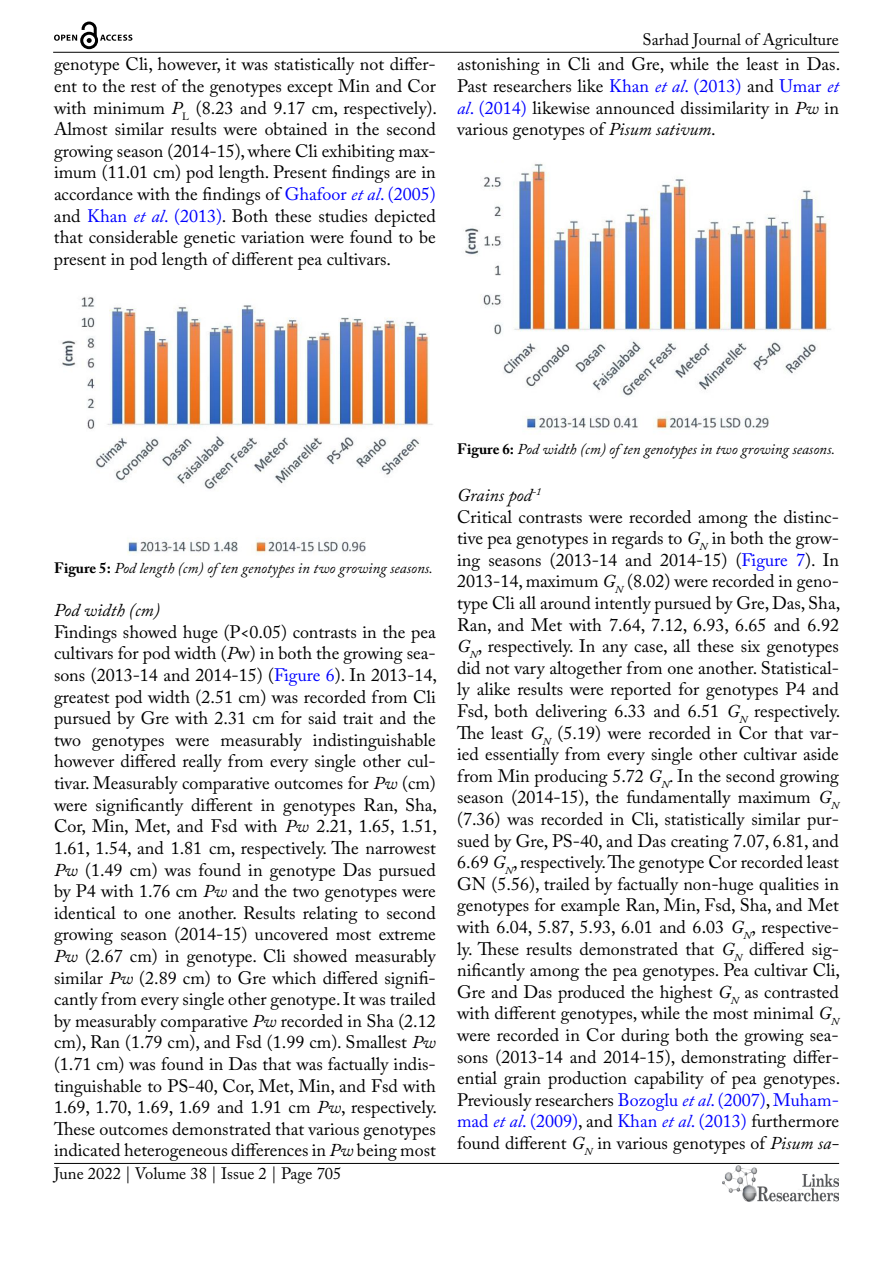
<style>
.page{position:relative;width:893px;height:1263px;background:#fff}
.page>*{position:absolute;margin:0;border:0;box-sizing:border-box;transform-origin:0 0}
.t1{font:18px/21.6px "Adobe Caslon Pro";color:#000;text-align:justify}
.t2{font:italic 18px "Adobe Caslon Pro";color:#000}
.t3{font:16.5px "Adobe Caslon Pro";color:#000}
.t4{font:italic 15px "Adobe Caslon Pro";color:#000}
.s1{font-style:italic}
.s2{color:#00f}
.s3{font-style:italic;color:#00f}
.s4{font-weight:700;font-style:normal}
</style>
<div class="page">
<hr style="left:53px;top:52px;width:786px;height:1px;background:#000">
<hr style="left:54px;top:1163px;width:785px;height:1px;background:#000">
<img style="left:722px;top:1166px;width:117px;height:36px">
<svg style="left:54px;top:22px;width:78px;height:27px"></svg>
<img style="left:62px;top:297px;width:371px;height:257px">
<img style="left:465px;top:163px;width:366px;height:267px">
<p class="t1" style="left:54px;top:53px;width:385px">genotype Cli, however, it was statistically not differ&shy;ent to the rest of the genotypes except Min and Cor with minimum <span class="s1">P</span><sub>L</sub> (8.23 and 9.17 cm, respectively).<br>Almost similar results were obtained in the second growing season (2014-15), where Cli exhibiting max&shy;imum (11.01 cm) pod length. Present findings are in accordance with the findings of <span class="s2">Ghafoor</span> <span class="s3">et al</span><span class="s2">. (2005) </span>and <span class="s2">Khan</span> <span class="s3">et al</span><span class="s2">. (2013)</span>. Both these studies depicted that considerable genetic variation were found to be present in pod length of different pea cultivars.</p>
<p class="t3" style="left:643px;top:30px;width:198px">Sarhad Journal of Agriculture</p>
<p class="t1" style="left:457px;top:53px;width:385px">astonishing in Cli and Gre, while the least in Das.<br>Past researchers like <span class="s2">Khan</span> <span class="s3">et al</span><span class="s2">. (2013)</span> and <span class="s2">Umar</span> <span class="s3">et al</span><span class="s2">. (2014)</span> likewise announced dissimilarity in <span class="s1">Pw</span> in various genotypes of <span class="s1">Pisum sativum</span>.</p>
<p class="t4" style="left:54px;top:559px;width:380px"><span class="s4">Figure 5:</span> Pod length (cm) of ten genotypes in two growing seasons.</p>
<p class="t2" style="left:54px;top:599px;width:107px">Pod width (cm)</p>
<p class="t1" style="left:54px;top:621px;width:385px">Findings showed huge (P&lt;0.05) contrasts in the pea cultivars for pod width (<span class="s1">P</span>w) in both the growing sea&shy;sons (2013-14 and 2014-15) (<span class="s2">Figure 6</span>). In 2013-14, greatest pod width (2.51 cm) was recorded from Cli pursued by Gre with 2.31 cm for said trait and the two genotypes were measurably indistinguishable however differed really from every single other cul&shy;tivar. Measurably comparative outcomes for <span class="s1">Pw</span> (cm) were significantly different in genotypes Ran, Sha, Cor, Min, Met, and Fsd with <span class="s1">Pw</span> 2.21, 1.65, 1.51, 1.61, 1.54, and 1.81 cm, respectively. The narrowest <span class="s1">Pw</span> (1.49 cm) was found in genotype Das pursued by P4 with 1.76 cm <span class="s1">Pw</span> and the two genotypes were identical to one another. Results relating to second growing season (2014-15) uncovered most extreme <span class="s1">Pw</span> (2.67 cm) in genotype. Cli showed measurably similar <span class="s1">Pw</span> (2.89 cm) to Gre which differed signifi&shy;cantly from every single other genotype. It was trailed by measurably comparative <span class="s1">Pw</span> recorded in Sha (2.12 cm), Ran (1.79 cm), and Fsd (1.99 cm). Smallest <span class="s1">Pw </span>(1.71 cm) was found in Das that was factually indis&shy;tinguishable to PS-40, Cor, Met, Min, and Fsd with 1.69, 1.70, 1.69, 1.69 and 1.91 cm <span class="s1">Pw</span>, respectively.<br>These outcomes demonstrated that various genotypes indicated heterogeneous differences in <span class="s1">Pw</span> being most</p>
<p class="t3" style="left:54px;top:1164px;width:289px">June 2022 | Volume 38 | Issue 2 | Page 705</p>
<p class="t4" style="left:457px;top:440px;width:380px"><span class="s4">Figure 6:</span> Pod width (cm) of ten genotypes in two growing seasons.</p>
<p class="t1" style="left:457px;top:484px;width:385px;text-align:left"><span class="s1">Grains pod</span><sup>-1<br></sup>Critical contrasts were recorded among the distinc&shy;tive pea genotypes in regards to <span class="s1">G</span><sub>N</sub> in both the grow&shy;ing seasons (2013-14 and 2014-15) (<span class="s2">Figure 7</span>). In 2013-14, maximum <span class="s1">G</span><sub>N</sub> (8.02) were recorded in geno&shy;type Cli all around intently pursued by Gre, Das, Sha, Ran, and Met with 7.64, 7.12, 6.93, 6.65 and 6.92<br><span class="s1">G</span><sub>N</sub>, respectively. In any case, all these six genotypes did not vary altogether from one another. Statistical&shy;ly alike results were reported for genotypes P4 and Fsd, both delivering 6.33 and 6.51 <span class="s1">G</span><sub>N</sub> respectively.<br>The least <span class="s1">G</span><sub>N</sub> (5.19) were recorded in Cor that var&shy;ied essentially from every single other cultivar aside from Min producing 5.72 <span class="s1">G</span><sub>N</sub>. In the second growing season (2014-15), the fundamentally maximum <span class="s1">G</span><sub>N </sub>(7.36) was recorded in Cli, statistically similar pur&shy;sued by Gre, PS-40, and Das creating 7.07, 6.81, and 6.69 <span class="s1">G</span><sub>N</sub>, respectively. The genotype Cor recorded least GN (5.56), trailed by factually non-huge qualities in genotypes for example Ran, Min, Fsd, Sha, and Met with 6.04, 5.87, 5.93, 6.01 and 6.03 <span class="s1">G</span><sub>N</sub>, respective&shy;ly. These results demonstrated that <span class="s1">G</span><sub>N</sub> differed sig&shy;nificantly among the pea genotypes. Pea cultivar Cli, Gre and Das produced the highest <span class="s1">G</span><sub>N</sub> as contrasted with different genotypes, while the most minimal <span class="s1">G</span><sub>N </sub>were recorded in Cor during both the growing sea&shy;sons (2013-14 and 2014-15), demonstrating differ&shy;ential grain production capability of pea genotypes.<br>Previously researchers <span class="s2">Bozoglu</span> <span class="s3">et al</span><span class="s2">. (2007)</span>, <span class="s2">Muham&shy;mad</span> <span class="s3">et al</span><span class="s2">. (2009)</span>, and <span class="s2">Khan</span> <span class="s3">et al</span><span class="s2">. (2013)</span> furthermore found different <span class="s1">G</span><sub>N</sub> in various genotypes of <span class="s1">Pisum sa-</span></p>
</div>
